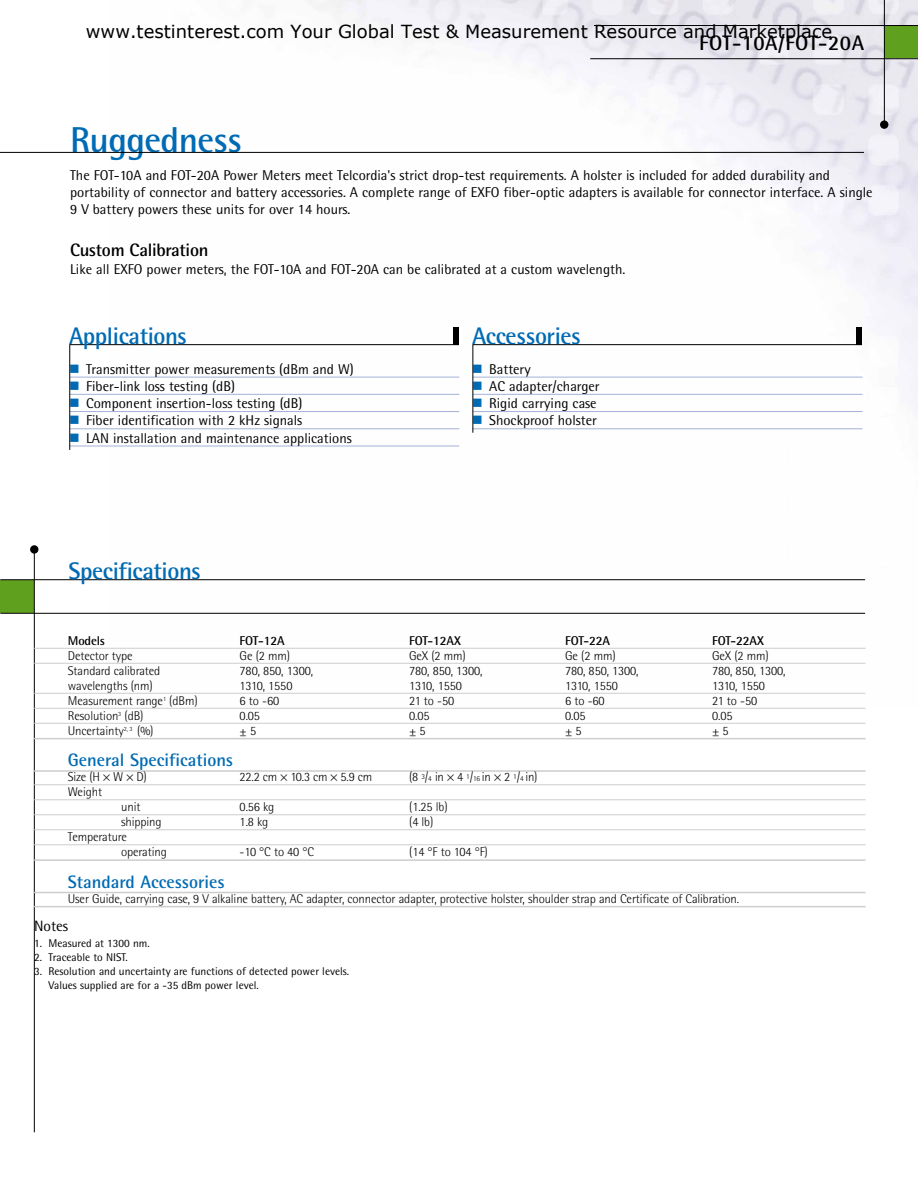
<style>
.page{position:relative;width:918px;height:1188px;background:#fff}
.page>*{position:absolute;margin:0;border:0;box-sizing:border-box;transform-origin:0 0}
.t1{font:700 36px "Rotis Semi Sans";letter-spacing:-.015em;color:#006bb4}
.t2{font:700 24px "Rotis Semi Sans";letter-spacing:-.015em;color:#006bb4}
.t3{font:700 21px "Rotis Semi Sans";letter-spacing:.025em;color:#000}
.t4{font:18px "Verdana";color:#000}
.t5{font:700 18px "Rotis Semi Sans";color:#006bb4}
.t6{font:700 18px "Rotis Semi Sans";letter-spacing:-.015em;color:#000}
.t7{font:15px "Rotis Semi Sans";color:#000}
.t8{font:14.25px/17.2px "Rotis Semi Sans";color:#000}
.t9{font:300 12.75px/15px "Rotis Semi Sans";letter-spacing:-.01em;color:#000}
.t10{font:700 12.75px "Rotis Semi Sans";letter-spacing:-.01em;color:#000}
.t11{font:11.25px/14.2px "Rotis Semi Sans";color:#000}
.s1{font-size:7.5px}
</style>
<div class="page">
<img style="left:109px;top:0;width:809px;height:694px">
<div style="left:885px;top:26px;width:33px;height:32px;background:#5fa01e"></div>
<div style="left:880px;top:120px;width:8px;height:9px;background:#000;border-radius:50%"></div>
<hr style="left:594px;top:25px;width:324px;height:1px;background:#000">
<hr style="left:590px;top:58px;width:328px;height:1px;background:#000">
<hr style="left:884px;top:0;width:1px;height:121px;background:#000">
<hr style="left:0;top:152px;width:864px;height:1px;background:#000">
<hr style="left:70px;top:344px;width:389px;height:1px;background:#000">
<div style="left:453px;top:328px;width:6px;height:17px;background:#000"></div>
<hr style="left:70px;top:377px;width:389px;height:1px;background:#a3b2d8">
<hr style="left:70px;top:394px;width:389px;height:1px;background:#a3b2d8">
<hr style="left:70px;top:411px;width:389px;height:1px;background:#a3b2d8">
<hr style="left:70px;top:428px;width:389px;height:1px;background:#a3b2d8">
<hr style="left:70px;top:446px;width:389px;height:1px;background:#a3b2d8">
<hr style="left:69px;top:344px;width:1px;height:106px;background:#000">
<hr style="left:473px;top:344px;width:389px;height:1px;background:#000">
<div style="left:856px;top:328px;width:6px;height:17px;background:#000"></div>
<hr style="left:473px;top:377px;width:389px;height:1px;background:#a3b2d8">
<hr style="left:473px;top:394px;width:389px;height:1px;background:#a3b2d8">
<hr style="left:473px;top:411px;width:389px;height:1px;background:#a3b2d8">
<hr style="left:473px;top:428px;width:389px;height:1px;background:#a3b2d8">
<hr style="left:472px;top:344px;width:1px;height:89px;background:#000">
<div style="left:0;top:580px;width:34px;height:33px;background:#5fa01e"></div>
<hr style="left:0;top:579px;width:865px;height:1px;background:#000">
<hr style="left:0;top:613px;width:865px;height:1px;background:#000">
<hr style="left:34px;top:553px;width:1px;height:579px;background:#000">
<hr style="left:34px;top:648px;width:831px;height:1px;background:#cdcdcd">
<hr style="left:34px;top:663px;width:831px;height:1px;background:#cdcdcd">
<hr style="left:34px;top:693px;width:831px;height:1px;background:#cdcdcd">
<hr style="left:34px;top:708px;width:831px;height:1px;background:#cdcdcd">
<hr style="left:34px;top:723px;width:831px;height:1px;background:#cdcdcd">
<hr style="left:34px;top:738px;width:831px;height:1px;background:#cdcdcd">
<hr style="left:34px;top:770px;width:831px;height:2px;background:#cdcdcd">
<hr style="left:34px;top:784px;width:831px;height:1px;background:#cdcdcd">
<hr style="left:34px;top:799px;width:831px;height:1px;background:#cdcdcd">
<hr style="left:34px;top:814px;width:831px;height:1px;background:#cdcdcd">
<hr style="left:34px;top:829px;width:831px;height:1px;background:#cdcdcd">
<hr style="left:34px;top:844px;width:831px;height:1px;background:#cdcdcd">
<hr style="left:34px;top:859px;width:831px;height:2px;background:#cdcdcd">
<hr style="left:34px;top:892px;width:831px;height:1px;background:#cdcdcd">
<hr style="left:34px;top:906px;width:831px;height:1px;background:#cdcdcd">
<div style="left:30px;top:545px;width:8px;height:9px;background:#000;border-radius:50%"></div>
<svg style="left:473px;top:364px;width:9px;height:9px"></svg>
<svg style="left:473px;top:382px;width:9px;height:8px"></svg>
<svg style="left:473px;top:399px;width:9px;height:8px"></svg>
<svg style="left:473px;top:416px;width:9px;height:8px"></svg>
<p class="t4" style="left:86px;top:19px;width:748px">www.testinterest.com Your Global Test &amp; Measurement Resource and Marketplace</p>
<h3 class="t3" style="left:699px;top:36px;width:166px">FOT-10A/FOT-20A</h3>
<h1 class="t1" style="left:70px;top:127px;width:174px">Ruggedness</h1>
<p class="t8" style="left:70px;top:168px;width:804px">The FOT-10A and FOT-20A Power Meters meet Telcordia's strict drop-test requirements. A holster is included for added durability and portability of connector and battery accessories. A complete range of EXFO fiber-optic adapters is available for connector interface. A single<br>9 V battery powers these units for over 14 hours.</p>
<p class="t6" style="left:70px;top:243px;width:140px">Custom Calibration</p>
<p class="t8" style="left:70px;top:262px;width:557px">Like all EXFO power meters, the FOT-10A and FOT-20A can be calibrated at a custom wavelength.</p>
<h2 class="t2" style="left:69px;top:328px;width:119px">Applications</h2>
<p class="t8" style="left:86px;top:362px;width:269px">Transmitter power measurements (dBm and W)<br>Fiber-link loss testing (dB)<br>Component insertion-loss testing (dB)<br>Fiber identification with 2 kHz signals<br>LAN installation and maintenance applications</p>
<h2 class="t2" style="left:68px;top:563px;width:134px">Specifications</h2>
<h2 class="t2" style="left:472px;top:328px;width:110px">Accessories</h2>
<p class="t8" style="left:489px;top:362px;width:112px">Battery<br>AC adapter/charger<br>Rigid carrying case<br>Shockproof holster</p>
<p class="t10" style="left:68px;top:636px;width:39px">Models</p>
<p class="t10" style="left:240px;top:636px;width:46px">FOT-12A</p>
<p class="t10" style="left:409px;top:636px;width:53px">FOT-12AX</p>
<p class="t10" style="left:565px;top:636px;width:46px">FOT-22A</p>
<p class="t10" style="left:712px;top:636px;width:53px">FOT-22AX</p>
<p class="t9" style="left:68px;top:649px;width:66px">Detector type</p>
<p class="t9" style="left:240px;top:649px;width:52px">Ge (2 mm)</p>
<p class="t9" style="left:409px;top:649px;width:58px">GeX (2 mm)</p>
<p class="t9" style="left:565px;top:649px;width:52px">Ge (2 mm)</p>
<p class="t9" style="left:712px;top:649px;width:58px">GeX (2 mm)</p>
<p class="t9" style="left:68px;top:664px;width:94px">Standard calibrated</p>
<p class="t9" style="left:240px;top:664px;width:75px">780, 850, 1300,</p>
<p class="t9" style="left:409px;top:664px;width:75px">780, 850, 1300,</p>
<p class="t9" style="left:565px;top:664px;width:75px">780, 850, 1300,</p>
<p class="t9" style="left:712px;top:664px;width:75px">780, 850, 1300,</p>
<p class="t9" style="left:68px;top:679px;width:86px">wavelengths (nm)</p>
<p class="t9" style="left:240px;top:679px;width:54px">1310, 1550</p>
<p class="t9" style="left:409px;top:679px;width:54px">1310, 1550</p>
<p class="t9" style="left:565px;top:679px;width:54px">1310, 1550</p>
<p class="t9" style="left:712px;top:679px;width:54px">1310, 1550</p>
<p class="t9" style="left:68px;top:694px;width:131px">Measurement range<sup>1</sup> (dBm)</p>
<p class="t9" style="left:240px;top:694px;width:41px">6 to -60</p>
<p class="t9" style="left:409px;top:694px;width:47px">21 to -50</p>
<p class="t9" style="left:565px;top:694px;width:41px">6 to -60</p>
<p class="t9" style="left:712px;top:694px;width:47px">21 to -50</p>
<p class="t9" style="left:68px;top:709px;width:77px">Resolution<sup>3</sup> (dB)</p>
<p class="t9" style="left:240px;top:709px;width:22px">0.05</p>
<p class="t9" style="left:409px;top:709px;width:22px">0.05</p>
<p class="t9" style="left:565px;top:709px;width:22px">0.05</p>
<p class="t9" style="left:712px;top:709px;width:22px">0.05</p>
<p class="t9" style="left:68px;top:724px;width:87px">Uncertainty<sup>2,</sup> <sup>3</sup> (%)</p>
<p class="t9" style="left:240px;top:724px;width:18px">±5</p>
<p class="t9" style="left:409px;top:724px;width:18px">±5</p>
<p class="t9" style="left:565px;top:724px;width:18px">±5</p>
<p class="t9" style="left:712px;top:724px;width:18px">±5</p>
<p class="t5" style="left:68px;top:754px;width:167px">General Specifications</p>
<p class="t9" style="left:68px;top:771px;width:80px">Size (H W D)</p>
<p class="t9" style="left:240px;top:771px;width:134px">22.2 cm 10.3 cm 5.9 cm</p>
<p class="t9" style="left:409px;top:771px;width:130px">(8 <sup>3</sup>/<span class="s1">4</span> in 4 <sup>1</sup>/<span class="s1">16</span> in 2 <sup>1</sup>/<span class="s1">4</span> in)</p>
<p class="t9" style="left:68px;top:786px;width:36px">Weight</p>
<p class="t9" style="left:121px;top:801px;width:21px">unit</p>
<p class="t9" style="left:240px;top:801px;width:36px">0.56 kg</p>
<p class="t9" style="left:409px;top:801px;width:40px">(1.25 lb)</p>
<p class="t9" style="left:121px;top:816px;width:42px">shipping</p>
<p class="t9" style="left:240px;top:816px;width:30px">1.8 kg</p>
<p class="t9" style="left:409px;top:816px;width:26px">(4 lb)</p>
<p class="t9" style="left:121px;top:831px;width:47px;text-indent:-53px">Temperature operating</p>
<p class="t9" style="left:240px;top:846px;width:76px">-10 C to 40 C</p>
<p class="t9" style="left:409px;top:846px;width:80px">(14 F to 104 F)</p>
<p class="t5" style="left:68px;top:875px;width:159px">Standard Accessories</p>
<p class="t9" style="left:68px;top:892px;width:673px">User Guide, carrying case, 9 V alkaline battery, AC adapter, connector adapter, protective holster, shoulder strap and Certificate of Calibration.</p>
<p class="t7" style="left:34px;top:921px;width:36px">Notes</p>
<p class="t11" style="left:34px;top:937px;width:117px">1. Measured at 1300 nm.</p>
<p class="t11" style="left:34px;top:951px;width:95px">2. Traceable to NIST.</p>
<p class="t11" style="left:49px;top:965px;width:302px;text-indent:-14px">3. Resolution and uncertainty are functions of detected power levels.<br>Values supplied are for a -35 dBm power level.</p>
</div>
